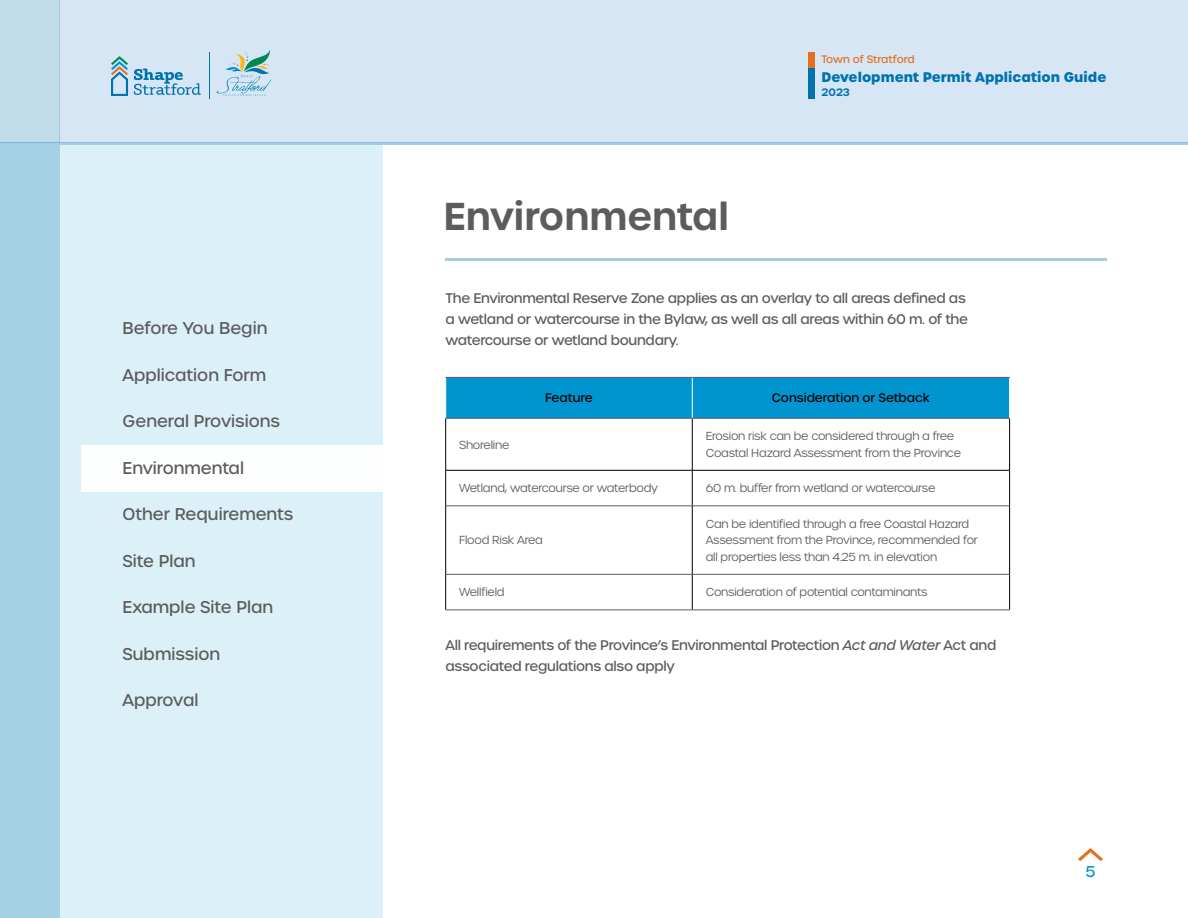
<style>
.page{position:relative;width:1188px;height:918px;background:#fff}
.page>*{position:absolute;margin:0;border:0;box-sizing:border-box;transform-origin:0 0}
.t1{font:600 37.5px "Urbane";color:#5c5c5c}
.t2{font:500 16.5px "Urbane";color:#5c5c5c}
.t3{font:500 15px "Urbane";color:#0094d1}
.Body_9{font:500 13.5px/21px "Urbane";letter-spacing:-.02em;color:#5c5c5c}
.t4{font:700 13.5px "Urbane";color:#0073ae}
.t5{font:500 12px "Urbane";color:#000}
.Bullet_table{font:300 11.25px/16.5px "Urbane";letter-spacing:-.02em;color:#5c5c5c}
.t6{font:500 10.5px "Urbane";letter-spacing:-.01em;color:#e3701f}
.t7{font:600 10.5px "Urbane";color:#0073ae}
.s1{font-style:italic}
</style>
<div class="page">
<div style="left:0;top:145px;width:382px;height:773px;background:#dcf0f8"></div>
<div style="left:59px;top:0;width:1129px;height:142px;background:#d7e6f5"></div>
<div style="left:0;top:145px;width:59px;height:773px;background:#a5d1e5"></div>
<div style="left:0;top:0;width:59px;height:142px;background:#c0dcea"></div>
<hr style="left:446px;top:258px;width:661px;height:3px;background:#0073ae">
<hr style="left:0;top:142px;width:1188px;height:3px;background:#0073ae">
<svg style="left:111px;top:56px;width:17px;height:40px"></svg>
<svg style="left:134px;top:69px;width:67px;height:26px"></svg>
<svg style="left:217px;top:49px;width:54px;height:47px"></svg>
<hr style="left:209px;top:53px;width:1px;height:46px;background:#0073ad">
<svg style="left:1078px;top:848px;width:25px;height:13px"></svg>
<div style="left:446px;top:378px;width:563px;height:40px;background:#0094d1"></div>
<hr style="left:445px;top:418px;width:1px;height:52px;background:#000">
<hr style="left:692px;top:418px;width:1px;height:52px;background:#000">
<hr style="left:1009px;top:418px;width:1px;height:52px;background:#000">
<hr style="left:446px;top:470px;width:246px;height:1px;background:#000">
<hr style="left:445px;top:470px;width:1px;height:36px;background:#000">
<hr style="left:692px;top:470px;width:318px;height:1px;background:#000">
<hr style="left:692px;top:470px;width:1px;height:36px;background:#000">
<hr style="left:1009px;top:470px;width:1px;height:36px;background:#000">
<hr style="left:445px;top:506px;width:1px;height:68px;background:#000">
<hr style="left:692px;top:506px;width:1px;height:68px;background:#000">
<hr style="left:1009px;top:506px;width:1px;height:68px;background:#000">
<hr style="left:445px;top:574px;width:1px;height:36px;background:#000">
<hr style="left:692px;top:575px;width:1px;height:35px;background:#000">
<hr style="left:1009px;top:574px;width:1px;height:36px;background:#000">
<hr style="left:692px;top:378px;width:1px;height:40px;background:#fff">
<hr style="left:446px;top:506px;width:246px;height:1px;background:#5c5c5c">
<hr style="left:692px;top:506px;width:317px;height:1px;background:#5c5c5c">
<hr style="left:446px;top:574px;width:246px;height:1px;background:#5c5c5c">
<hr style="left:692px;top:574px;width:317px;height:1px;background:#5c5c5c">
<hr style="left:446px;top:610px;width:246px;height:1px;background:#5c5c5c">
<hr style="left:692px;top:610px;width:318px;height:1px;background:#5c5c5c">
<hr style="left:446px;top:377px;width:246px;height:1px;background:#5c5c5c">
<hr style="left:692px;top:377px;width:318px;height:1px;background:#5c5c5c">
<hr style="left:446px;top:418px;width:246px;height:1px;background:#5c5c5c">
<hr style="left:692px;top:418px;width:318px;height:1px;background:#5c5c5c">
<div style="left:81px;top:446px;width:301px;height:46px;background:#fff"></div>
<div style="left:808px;top:68px;width:6px;height:31px;background:#0073ae"></div>
<div style="left:808px;top:52px;width:6px;height:16px;background:#e3701f"></div>
<p class="t2" style="left:123px;top:318px;width:146px">Before You Begin</p>
<p class="t2" style="left:123px;top:364px;width:145px">Application Form</p>
<p class="t2" style="left:123px;top:411px;width:159px">General Provisions</p>
<p class="t2" style="left:123px;top:457px;width:123px">Environmental</p>
<p class="t2" style="left:123px;top:504px;width:172px">Other Requirements</p>
<p class="t2" style="left:123px;top:550px;width:75px">Site Plan</p>
<p class="t2" style="left:123px;top:597px;width:152px">Example Site Plan</p>
<p class="t2" style="left:123px;top:643px;width:99px">Submission</p>
<p class="t2" style="left:123px;top:690px;width:78px">Approval</p>
<p class="t1" style="left:443px;top:191px;width:287px">Environmental</p>
<p class="t6" style="left:821px;top:52px;width:95px">Town of Stratford</p>
<p class="t4" style="left:822px;top:68px;width:286px">Development Permit Application Guide</p>
<p class="t7" style="left:822px;top:85px;width:30px">2023</p>
<p class="Body_9" style="left:446px;top:287px;width:524px">The Environmental Reserve Zone applies as an overlay to all areas defined as a wetland or watercourse in the Bylaw, as well as all areas within 60 m. of the watercourse or wetland boundary.</p>
<p class="t5" style="left:545px;top:390px;width:49px">Feature</p>
<p class="t5" style="left:772px;top:390px;width:160px">Consideration or Setback</p>
<p class="Bullet_table" style="left:459px;top:436px;width:52px">Shoreline</p>
<p class="Bullet_table" style="left:706px;top:428px;width:257px">Erosion risk can be considered through a free<br>Coastal Hazard Assessment from the Province</p>
<p class="Bullet_table" style="left:459px;top:480px;width:200px">Wetland, watercourse or waterbody</p>
<p class="Bullet_table" style="left:706px;top:480px;width:231px">60 m. buffer from wetland or watercourse</p>
<p class="Bullet_table" style="left:459px;top:532px;width:85px">Flood Risk Area</p>
<p class="Bullet_table" style="left:706px;top:516px;width:274px">Can be identified through a free Coastal Hazard<br>Assessment from the Province, recommended for all properties less than 4.25 m. in elevation</p>
<p class="Bullet_table" style="left:459px;top:584px;width:47px">Wellfield</p>
<p class="Bullet_table" style="left:706px;top:584px;width:223px">Consideration of potential contaminants</p>
<p class="Body_9" style="left:446px;top:634px;width:552px">All requirements of the Province’s Environmental Protection <span class="s1">Act and Water</span> Act and associated regulations also apply</p>
<h3 class="t3" style="left:1086px;top:862px;width:11px">5</h3>
</div>
